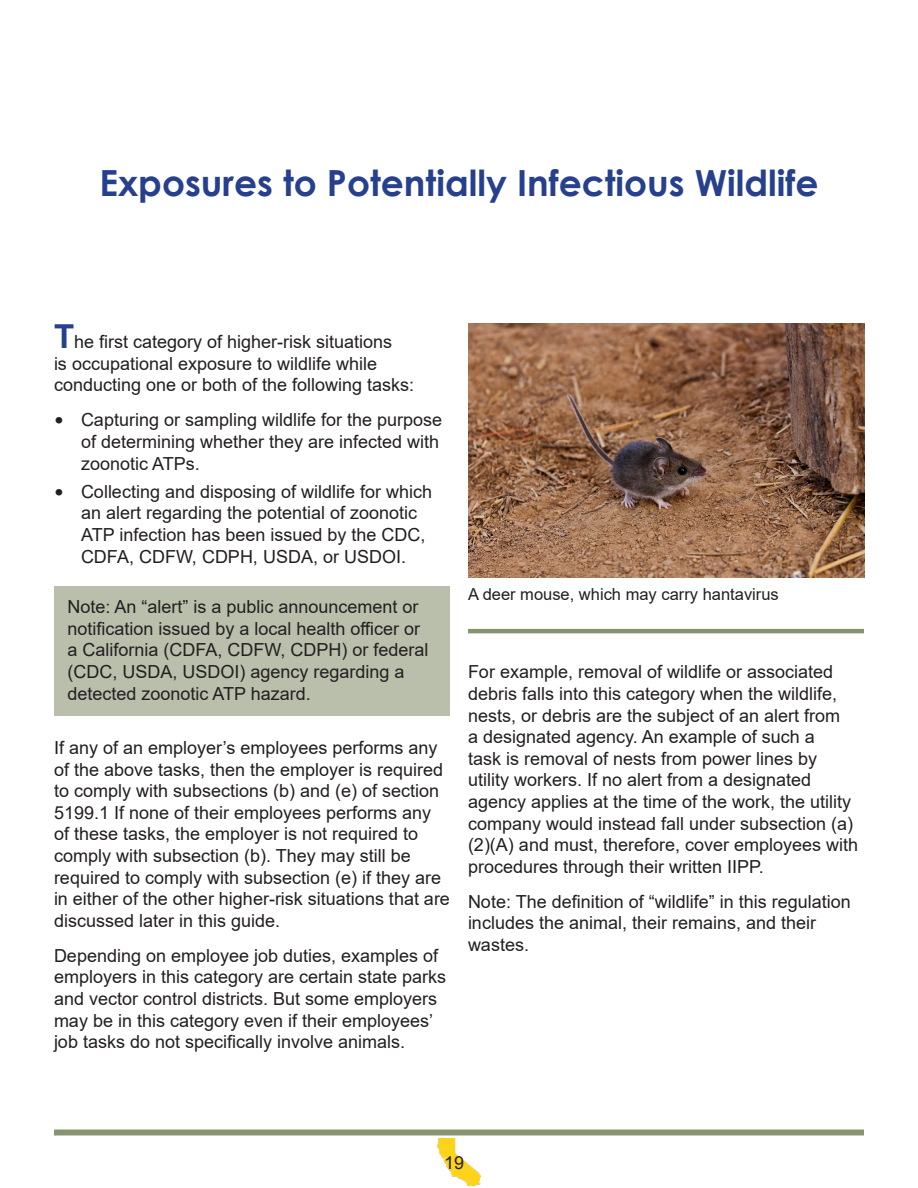
<style>
.page{position:relative;width:918px;height:1188px;background:#fff}
.page>*{position:absolute;margin:0;border:0;box-sizing:border-box;transform-origin:0 0}
.Chapter_Heading__header_2{font:700 36px "Century Gothic";color:#27408e}
.body_text{font:18px/21.6px "Arial";color:#231f20}
.First_paragraph{font:18px/21.6px "Arial";color:#231f20}
.captions{font:16.5px "Arial";color:#231f20}
.s1{font-weight:700;font-size:33px;color:#27408e}
.s2{font-family:"Verdana"}
</style>
<div class="page">
<img style="left:438px;top:1139px;width:42px;height:47px">
<div style="left:54px;top:1129px;width:810px;height:6px;background:#879470"></div>
<div style="left:54px;top:586px;width:396px;height:130px;background:#babfac"></div>
<img style="left:468px;top:324px;width:396px;height:253px">
<hr style="left:468px;top:629px;width:396px;height:4px;background:#879470">
<h2 class="Chapter_Heading__header_2" style="left:99px;top:156px;width:721px">Exposures to Potentially Infectious Wildlife</h2>
<p class="First_paragraph" style="left:54px;top:331px;width:362px"><span class="s1">T</span>he first category of higher-risk situations<br>is occupational exposure to wildlife while conducting one or both of the following tasks:</p>
<p class="body_text" style="left:81px;top:409px;width:363px;text-indent:-27px"><span class="s2">•</span> Capturing or sampling wildlife for the purpose of determining whether they are infected with zoonotic ATPs.</p>
<p class="body_text" style="left:81px;top:481px;width:353px;text-indent:-27px"><span class="s2">•</span> Collecting and disposing of wildlife for which an alert regarding the potential of zoonotic ATP infection has been issued by the CDC, CDFA, CDFW, CDPH, USDA, or USDOI.</p>
<p class="body_text" style="left:68px;top:596px;width:363px">Note: An “alert” is a public announcement or notification issued by a local health officer or a California (CDFA, CDFW, CDPH) or federal (CDC, USDA, USDOI) agency regarding a detected zoonotic ATP hazard.</p>
<p class="body_text" style="left:54px;top:737px;width:398px">If any of an employer’s employees performs any of the above tasks, then the employer is required to comply with subsections (b) and (e) of section 5199.1 If none of their employees performs any of these tasks, the employer is not required to comply with subsection (b). They may still be required to comply with subsection (e) if they are in either of the other higher-risk situations that are discussed later in this guide.</p>
<p class="body_text" style="left:54px;top:945px;width:394px">Depending on employee job duties, examples of employers in this category are certain state parks and vector control districts. But some employers may be in this category even if their employees’ job tasks do not specifically involve animals.</p>
<p class="captions" style="left:468px;top:583px;width:312px">A deer mouse, which may carry hantavirus</p>
<p class="body_text" style="left:468px;top:661px;width:392px">For example, removal of wildlife or associated debris falls into this category when the wildlife, nests, or debris are the subject of an alert from<br>a designated agency. An example of such a<br>task is removal of nests from power lines by utility workers. If no alert from a designated agency applies at the time of the work, the utility company would instead fall under subsection (a) (2)(A) and must, therefore, cover employees with procedures through their written IIPP.</p>
<p class="body_text" style="left:468px;top:891px;width:384px">Note: The definition of “wildlife” in this regulation includes the animal, their remains, and their wastes.</p>
<p class="body_text" style="left:444px;top:1152px;width:22px">19</p>
</div>
